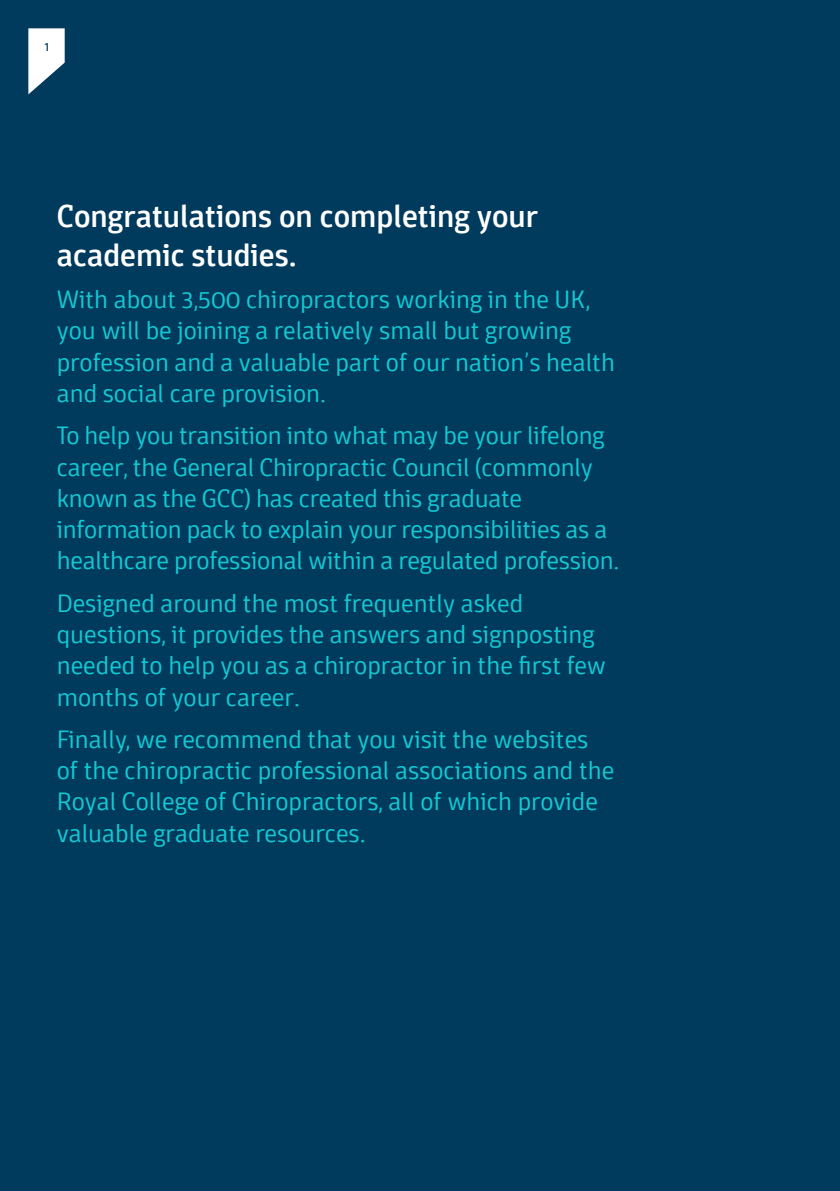
<style>
.page{position:relative;width:840px;height:1191px;background:#fff}
.page>*{position:absolute;margin:0;border:0;box-sizing:border-box;transform-origin:0 0}
.t1{font:500 32px/38.4px "Domotika";color:#fff}
.t2{font:300 26px/31.2px "Domotika";color:#12c9d3}
.t3{font:12.6px "Domotika";color:#003a5d}
</style>
<div class="page">
<div style="left:0;top:0;width:839px;height:1191px;background:#003a5d"></div>
<svg style="left:28px;top:28px;width:37px;height:66px"></svg>
<p class="t3" style="left:45px;top:40px;width:6px">1</p>
<p class="t1" style="left:57px;top:198px;width:482px">Congratulations on completing your academic studies.</p>
<p class="t2" style="left:57px;top:284px;width:559px">With about 3,500 chiropractors working in the UK, you will be joining a relatively small but growing profession and a valuable part of our nation’s health and social care provision.</p>
<p class="t2" style="left:57px;top:420px;width:563px">To help you transition into what may be your lifelong career, the General Chiropractic Council (commonly known as the GCC) has created this graduate information pack to explain your responsibilities as a healthcare professional within a regulated profession.</p>
<p class="t2" style="left:57px;top:588px;width:550px">Designed around the most frequently asked questions, it provides the answers and signposting needed to help you as a chiropractor in the first few months of your career.</p>
<p class="t2" style="left:57px;top:724px;width:558px">Finally, we recommend that you visit the websites of the chiropractic professional associations and the Royal College of Chiropractors, all of which provide valuable graduate resources.</p>
</div>
